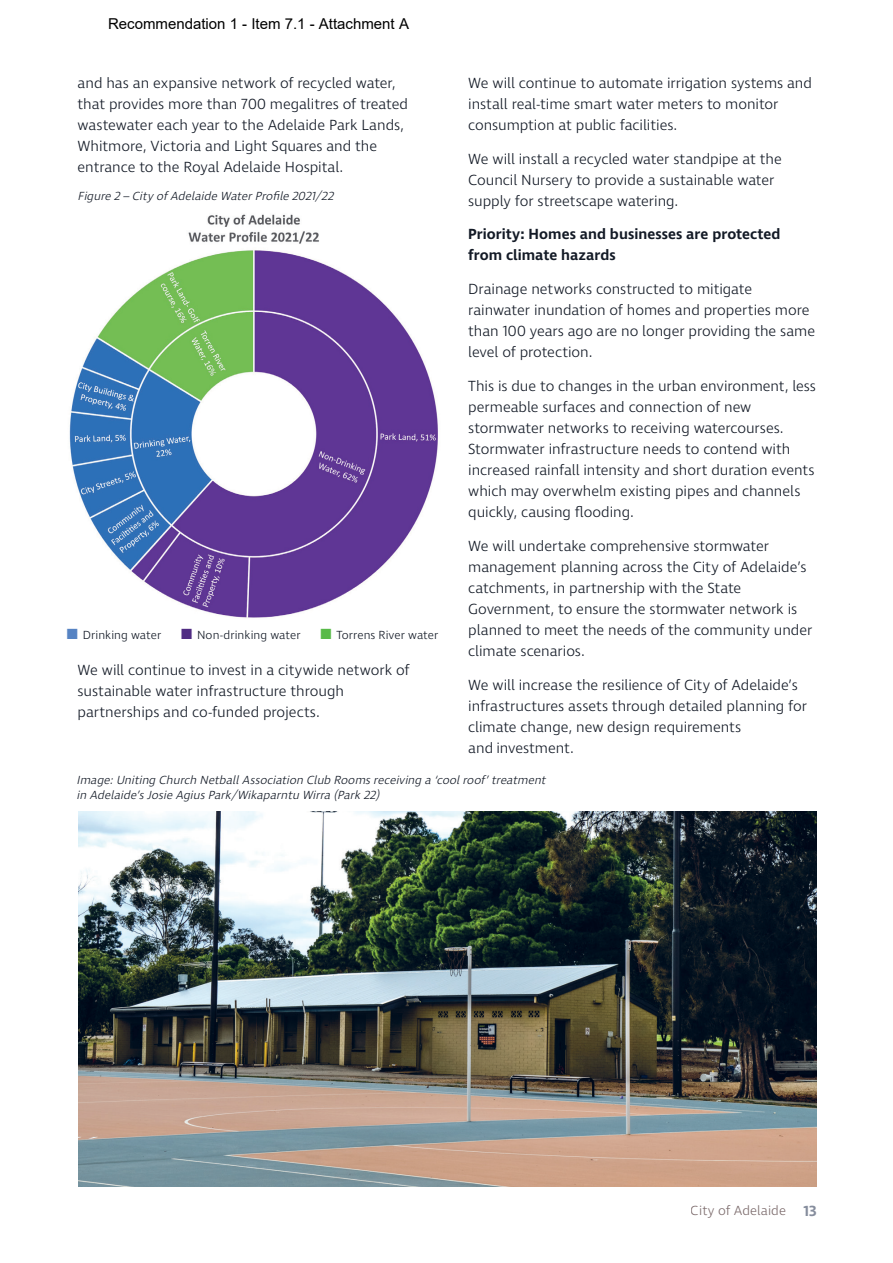
<style>
.page{position:relative;width:893px;height:1263px;background:#fff}
.page>*{position:absolute;margin:0;border:0;box-sizing:border-box;transform-origin:0 0}
.t1{font:300 15px/21px "Ingra";letter-spacing:-.005em;color:#131a26}
.t2{font:600 15px/21px "Ingra";color:#131a26}
.t3{font:15px "Arial";color:#000}
.t4{font:300 13.5px "Ingra";letter-spacing:.005em;color:#7c6b6c}
.t5{font:italic 300 12px/15px "Ingra";color:#131a26}
.t6{font:300 12px "Ingra";letter-spacing:.005em;color:#131a26}
.s1{font-size:15px;color:#5683c3}
.s2{font-size:15px;color:#502c83}
.s3{font-size:15px;color:#58ba48}
.s4{font-weight:600;font-size:15px;color:#868d9d}
</style>
<div class="page">
<img style="left:69px;top:214px;width:369px;height:404px">
<img style="left:78px;top:811px;width:739px;height:375px">
<p class="t3" style="left:108px;top:14px;width:302px">Recommendation 1 - Item 7.1 - Attachment A</p>
<p class="t1" style="left:78px;top:73px;width:332px">and has an expansive network of recycled water, that provides more than 700 megalitres of treated wastewater each year to the Adelaide Park Lands, Whitmore, Victoria and Light Squares and the entrance to the Royal Adelaide Hospital.</p>
<p class="t5" style="left:78px;top:189px;width:261px">Figure2–CityofAdelaideWaterProfile2021/22</p>
<p class="t1" style="left:468px;top:73px;width:345px">We will continue to automate irrigation systems and install real-time smart water meters to monitor consumption at public facilities.</p>
<p class="t1" style="left:468px;top:149px;width:315px">We will install a recycled water standpipe at the<br>Council Nursery to provide a sustainable water supply for streetscape watering.</p>
<p class="t2" style="left:468px;top:225px;width:314px">Priority: Homes and businesses are protected from climate hazards</p>
<p class="t1" style="left:468px;top:279px;width:348px">Drainage networks constructed to mitigate rainwater inundation of homes and properties more than 100 years ago are no longer providing the same level of protection.</p>
<p class="t1" style="left:468px;top:376px;width:349px">This is due to changes in the urban environment, less permeable surfaces and connection of new stormwater networks to receiving watercourses.<br>Stormwater infrastructure needs to contend with increased rainfall intensity and short duration events which may overwhelm existing pipes and channels quickly, causing flooding.</p>
<p class="t1" style="left:468px;top:536px;width:346px">We will undertake comprehensive stormwater management planning across the City of Adelaide’s catchments, in partnership with the State Government, to ensure the stormwater network is planned to meet the needs of the community under climate scenarios.</p>
<p class="t1" style="left:468px;top:675px;width:340px">We will increase the resilience of City of Adelaide’s infrastructures assets through detailed planning for climate change, new design requirements<br>and investment.</p>
<p class="t5" style="left:77px;top:773px;width:474px">Image:Uniting Church NetballAssociation Club Roomsreceiving a‘coolroof’treatment in Adelaide’sJosieAgiusPark/Wikaparntu Wirra(Park22)</p>
<p class="t6" style="left:66px;top:627px;width:97px"><span class="s1">■</span> Drinking water</p>
<p class="t6" style="left:180px;top:627px;width:122px"><span class="s2">■</span> Non-drinking water</p>
<p class="t6" style="left:319px;top:627px;width:120px"><span class="s3">■</span> Torrens River water</p>
<p class="t1" style="left:78px;top:660px;width:333px">We will continue to invest in a citywide network of sustainable water infrastructure through partnerships and co-funded projects.</p>
<p class="t4" style="left:691px;top:1202px;width:127px">City of Adelaide <span class="s4">13</span></p>
</div>
